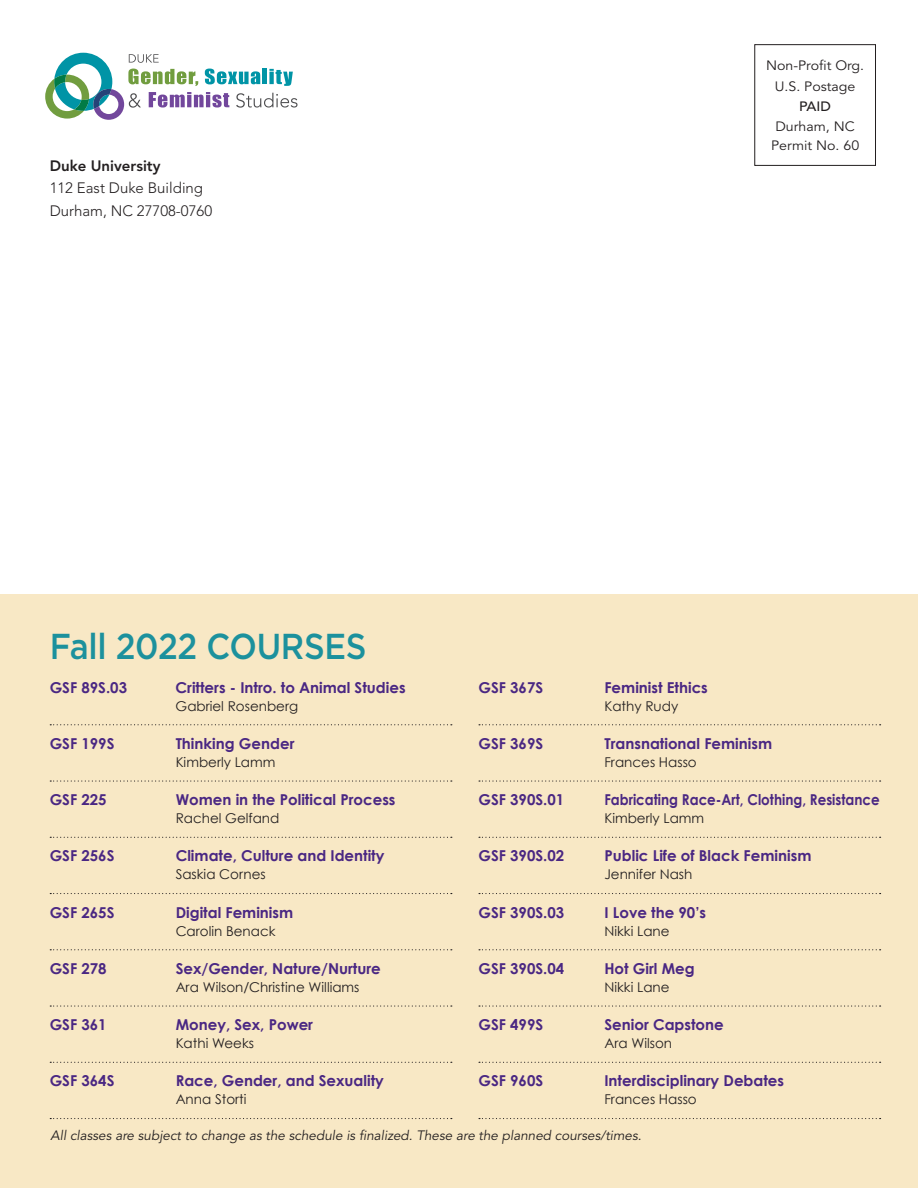
<style>
.page{position:relative;width:918px;height:1188px;background:#fff}
.page>*{position:absolute;margin:0;border:0;box-sizing:border-box;transform-origin:0 0}
.H_header_thin{font:500 36px "Gotham";letter-spacing:-.01em;color:#1c919d;scale:.9 1}
.h_spring_courses_tit{font:700 15px "Century Gothic";color:#4a2783}
.h_spring_courses_tit-2{font:700 15px "Century Gothic";color:#4a2783;scale:.9 1}
.b_body{font:300 15px "Avenir LT Std";color:#231f20}
.b_body-2{font:800 15px "Avenir LT Std";color:#231f20}
.h_spring_courses_tit-3{font:13.5px "Century Gothic";color:#231f20}
.b_body-3{font:italic 13.5px "Avenir LT Std";color:#231f20}
.b_what_s_inside_titl{font:13.5px "Avenir LT Std";color:#231f20;scale:1.05 1}
.b_what_s_inside_titl-2{font:500 13.5px "Avenir LT Std";color:#231f20;scale:1.05 1}
.s1{font-style:inherit}
</style>
<div class="page">
<div style="left:754px;top:44px;width:122px;height:122px;border:1px solid #231f20"></div>
<div style="left:0;top:594px;width:918px;height:594px;background:#f8e8c5"></div>
<svg style="left:50px;top:724px;width:402px;height:1px"></svg>
<svg style="left:50px;top:780px;width:402px;height:2px"></svg>
<svg style="left:50px;top:837px;width:402px;height:1px"></svg>
<svg style="left:50px;top:893px;width:402px;height:1px"></svg>
<svg style="left:50px;top:949px;width:402px;height:1px"></svg>
<svg style="left:50px;top:1005px;width:402px;height:2px"></svg>
<svg style="left:50px;top:1062px;width:402px;height:1px"></svg>
<svg style="left:50px;top:1118px;width:402px;height:1px"></svg>
<svg style="left:479px;top:724px;width:402px;height:1px"></svg>
<svg style="left:479px;top:780px;width:402px;height:2px"></svg>
<svg style="left:479px;top:837px;width:402px;height:1px"></svg>
<svg style="left:479px;top:893px;width:402px;height:1px"></svg>
<svg style="left:479px;top:949px;width:402px;height:1px"></svg>
<svg style="left:479px;top:1005px;width:402px;height:2px"></svg>
<svg style="left:479px;top:1062px;width:402px;height:1px"></svg>
<svg style="left:479px;top:1118px;width:402px;height:1px"></svg>
<svg style="left:45px;top:53px;width:252px;height:67px"></svg>
<p class="b_body-2" style="left:50px;top:157px;width:112px">Duke University</p>
<p class="b_body" style="left:50px;top:179px;width:155px">112 East Duke Building</p>
<p class="b_body" style="left:50px;top:202px;width:164px">Durham, NC 27708-0760</p>
<p class="b_what_s_inside_titl" style="left:766px;top:57px;width:95px">Non-Profit Org.</p>
<p class="b_what_s_inside_titl" style="left:775px;top:79px;width:78px">U.S. Postage</p>
<p class="b_what_s_inside_titl-2" style="left:799px;top:98px;width:32px">PAID</p>
<p class="b_what_s_inside_titl" style="left:775px;top:118px;width:77px">Durham, NC</p>
<p class="b_what_s_inside_titl" style="left:771px;top:138px;width:85px">Permit No. 60</p>
<p class="H_header_thin" style="left:50px;top:623px;width:354px">Fall 2022 COURSES</p>
<p class="h_spring_courses_tit" style="left:50px;top:676px;width:79px">GSF 89S.03</p>
<p class="h_spring_courses_tit" style="left:176px;top:676px;width:232px"><span class="s1">Critters -</span> Intro. to Animal Studies</p>
<p class="h_spring_courses_tit-3" style="left:176px;top:697px;width:124px">Gabriel Rosenberg</p>
<p class="h_spring_courses_tit" style="left:50px;top:732px;width:66px">GSF 199S</p>
<p class="h_spring_courses_tit" style="left:176px;top:732px;width:120px">Thinking Gender</p>
<p class="h_spring_courses_tit-3" style="left:176px;top:753px;width:101px">Kimberly Lamm</p>
<p class="h_spring_courses_tit" style="left:50px;top:788px;width:58px">GSF 225</p>
<p class="h_spring_courses_tit" style="left:176px;top:788px;width:221px">Women in the Political Process</p>
<p class="h_spring_courses_tit-3" style="left:176px;top:809px;width:105px">Rachel Gelfand</p>
<p class="h_spring_courses_tit" style="left:50px;top:845px;width:66px">GSF 256S</p>
<p class="h_spring_courses_tit" style="left:176px;top:845px;width:210px">Climate, Culture and Identity</p>
<p class="h_spring_courses_tit-3" style="left:176px;top:865px;width:92px">Saskia Cornes</p>
<p class="h_spring_courses_tit" style="left:50px;top:901px;width:66px">GSF 265S</p>
<p class="h_spring_courses_tit" style="left:176px;top:901px;width:119px">Digital Feminism</p>
<p class="h_spring_courses_tit-3" style="left:176px;top:921px;width:101px">Carolin Benack</p>
<p class="h_spring_courses_tit" style="left:50px;top:957px;width:58px">GSF 278</p>
<p class="h_spring_courses_tit" style="left:176px;top:957px;width:207px">Sex/Gender, Nature/Nurture</p>
<p class="h_spring_courses_tit-3" style="left:176px;top:978px;width:185px">Ara Wilson/Christine Williams</p>
<p class="h_spring_courses_tit" style="left:50px;top:1013px;width:58px">GSF 361</p>
<p class="h_spring_courses_tit" style="left:176px;top:1013px;width:139px">Money, Sex, Power</p>
<p class="h_spring_courses_tit-3" style="left:176px;top:1034px;width:80px">Kathi Weeks</p>
<p class="h_spring_courses_tit" style="left:50px;top:1070px;width:66px">GSF 364S</p>
<p class="h_spring_courses_tit" style="left:176px;top:1070px;width:210px">Race, Gender, and Sexuality</p>
<p class="h_spring_courses_tit-3" style="left:176px;top:1090px;width:72px">Anna Storti</p>
<p class="h_spring_courses_tit" style="left:478px;top:676px;width:66px">GSF 367S</p>
<p class="h_spring_courses_tit" style="left:604px;top:676px;width:105px">Feminist Ethics</p>
<p class="h_spring_courses_tit-3" style="left:604px;top:696px;width:75px">Kathy Rudy</p>
<p class="h_spring_courses_tit" style="left:478px;top:732px;width:66px">GSF 369S</p>
<p class="h_spring_courses_tit" style="left:604px;top:732px;width:169px">Transnational Feminism</p>
<p class="h_spring_courses_tit-3" style="left:604px;top:753px;width:94px">Frances Hasso</p>
<p class="h_spring_courses_tit" style="left:478px;top:788px;width:87px">GSF 390S.01</p>
<p class="h_spring_courses_tit-2" style="left:604px;top:788px;width:307px">Fabricating Race-Art, Clothing, Resistance</p>
<p class="h_spring_courses_tit-3" style="left:604px;top:809px;width:101px">Kimberly Lamm</p>
<p class="h_spring_courses_tit" style="left:478px;top:845px;width:87px">GSF 390S.02</p>
<p class="h_spring_courses_tit" style="left:604px;top:845px;width:208px">Public Life of Black Feminism</p>
<p class="h_spring_courses_tit-3" style="left:604px;top:865px;width:89px">Jennifer Nash</p>
<p class="h_spring_courses_tit" style="left:478px;top:901px;width:87px">GSF 390S.03</p>
<p class="h_spring_courses_tit" style="left:604px;top:901px;width:103px">I Love the 90’s</p>
<p class="h_spring_courses_tit-3" style="left:604px;top:921px;width:67px">Nikki Lane</p>
<p class="h_spring_courses_tit" style="left:478px;top:957px;width:87px">GSF 390S.04</p>
<p class="h_spring_courses_tit" style="left:604px;top:957px;width:92px">Hot Girl Meg</p>
<p class="h_spring_courses_tit-3" style="left:604px;top:978px;width:67px">Nikki Lane</p>
<p class="h_spring_courses_tit" style="left:478px;top:1013px;width:66px">GSF 499S</p>
<p class="h_spring_courses_tit" style="left:604px;top:1013px;width:121px">Senior Capstone</p>
<p class="h_spring_courses_tit-3" style="left:604px;top:1034px;width:69px">Ara Wilson</p>
<p class="h_spring_courses_tit" style="left:478px;top:1070px;width:66px">GSF 960S</p>
<p class="h_spring_courses_tit" style="left:604px;top:1070px;width:181px">Interdisciplinary Debates</p>
<p class="h_spring_courses_tit-3" style="left:604px;top:1090px;width:94px">Frances Hasso</p>
<p class="b_body-3" style="left:51px;top:1127px;width:593px">All classes are subject to change as the schedule is finalized. These are the planned courses/times.</p>
</div>
